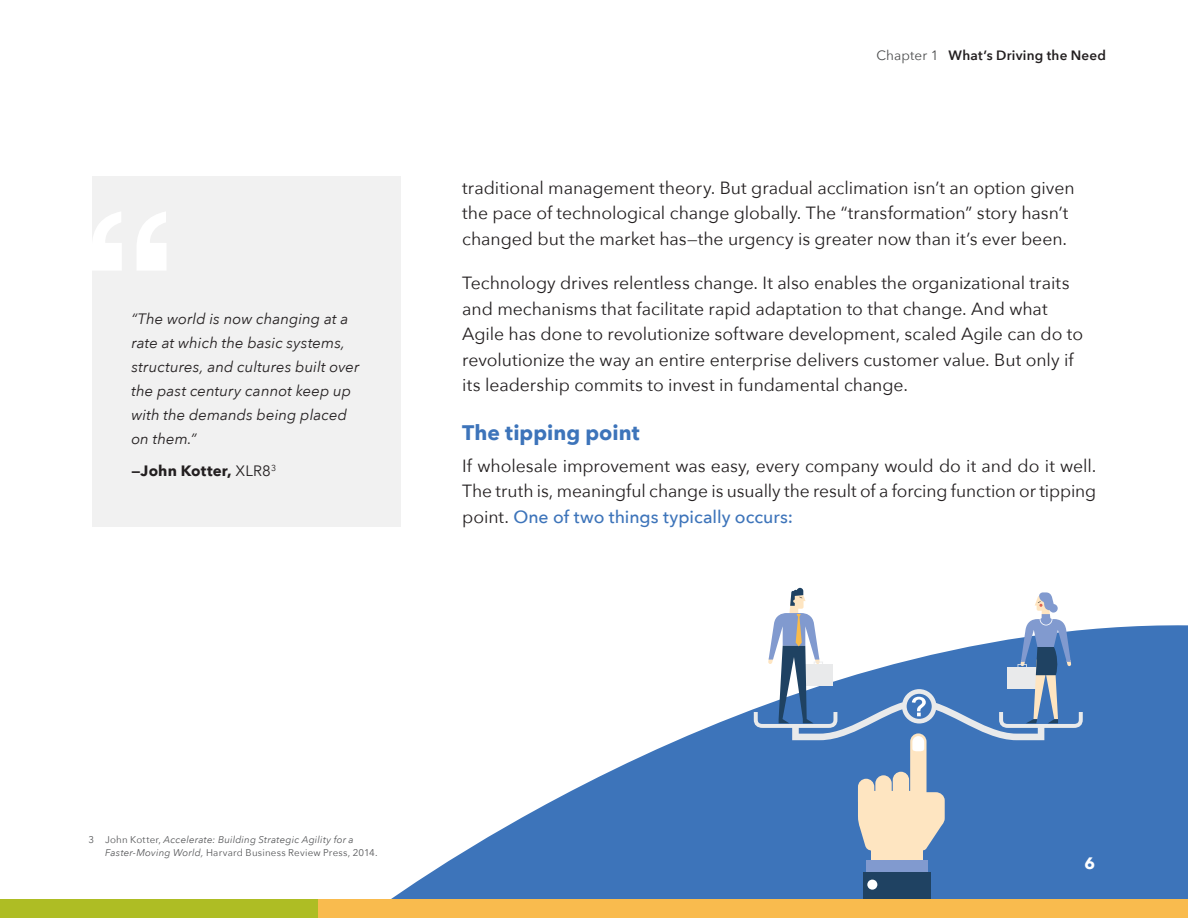
<style>
.page{position:relative;width:1188px;height:918px;background:#fff}
.page>*{position:absolute;margin:0;border:0;box-sizing:border-box;transform-origin:0 0}
.Subhead_1{font:700 21px "Avenir Next";color:#3d74ba}
.Body_2{font:17.7px/25.5px "Avenir Next";letter-spacing:-.005em;color:#231f20}
.Body{font:17.7px/25.5px "Avenir Next";letter-spacing:-.005em;color:#231f20;text-align:justify}
.Body-2{font:700 16.5px "Avenir Next";color:#fff}
.Pull_Quote{font:italic 15px/24px "Avenir Next";letter-spacing:.005em;color:#231f20}
.Pull_Quote-2{font:700 15px "Avenir Next";letter-spacing:.01em;color:#231f20}
.Body-3{font:600 13.5px "Avenir Next";letter-spacing:.015em;color:#231f20}
.Footnote{font:italic 9.75px/13.2px "Avenir Next";letter-spacing:.02em;color:#57585a}
.s1{font-weight:400}
.s2{font-weight:400;color:#4b4c4d}
.s3{font-weight:500;color:#3d74ba}
.s4{font-style:normal}
</style>
<div class="page">
<div style="left:92px;top:176px;width:309px;height:350px;background:#f1f1f1"></div>
<svg style="left:391px;top:625px;width:797px;height:274px;fill:#3d74ba"></svg>
<div style="left:871px;top:841px;width:52px;height:24px;background:#fee5c1"></div>
<div style="left:867px;top:860px;width:61px;height:20px;background:#819acf"></div>
<div style="left:863px;top:872px;width:68px;height:30px;background:#1f4262"></div>
<div style="left:867px;top:880px;width:10px;height:10px;background:#fff;border-radius:50%"></div>
<svg style="left:754px;top:588px;width:329px;height:263px"></svg>
<svg style="left:137px;top:212px;width:29px;height:58px"></svg>
<svg style="left:92px;top:212px;width:30px;height:58px"></svg>
<div style="left:318px;top:899px;width:870px;height:19px;background:#f9bb4e"></div>
<div style="left:0;top:899px;width:318px;height:19px;background:#aebd24"></div>
<p class="Pull_Quote" style="left:131px;top:306px;width:229px">“The world is now changing at a rate at which the basic systems, structures, and cultures built over the past century cannot keep up with the demands being placed on them.”</p>
<p class="Pull_Quote-2" style="left:131px;top:457px;width:146px">—John Kotter, <span class="s1">XLR8</span><sup>3</sup></p>
<p class="Body-3" style="left:876px;top:44px;width:231px"><span class="s2">Chapter 1</span> What’s Driving the Need</p>
<p class="Body_2" style="left:462px;top:174px;width:614px">traditional management theory. But gradual acclimation isn’t an option given the pace of technological change globally. The “transformation” story hasn’t changed but the market has—the urgency is greater now than it’s ever been.</p>
<p class="Body_2" style="left:462px;top:269px;width:622px">Technology drives relentless change. It also enables the organizational traits and mechanisms that facilitate rapid adaptation to that change. And what Agile has done to revolutionize software development, scaled Agile can do to revolutionize the way an entire enterprise delivers customer value. But only if its leadership commits to invest in fundamental change.</p>
<p class="Subhead_1" style="left:462px;top:414px;width:179px">The tipping point</p>
<p class="Body" style="left:462px;top:452px;width:636px">If wholesale improvement was easy, every company would do it and do it well.<br>The truth is, meaningful change is usually the result of a forcing function or tipping point. <span class="s3">One of two things typically occurs:</span></p>
<p class="Footnote" style="left:105px;top:832px;width:274px;text-indent:-16px"><span class="s4">3 John Kotter,</span> Accelerate: Building Strategic Agility for a<br>Faster-Moving World, <span class="s4">Harvard Business Review Press, 2014.</span></p>
<p class="Body-2" style="left:1084px;top:849px;width:12px">6</p>
</div>
